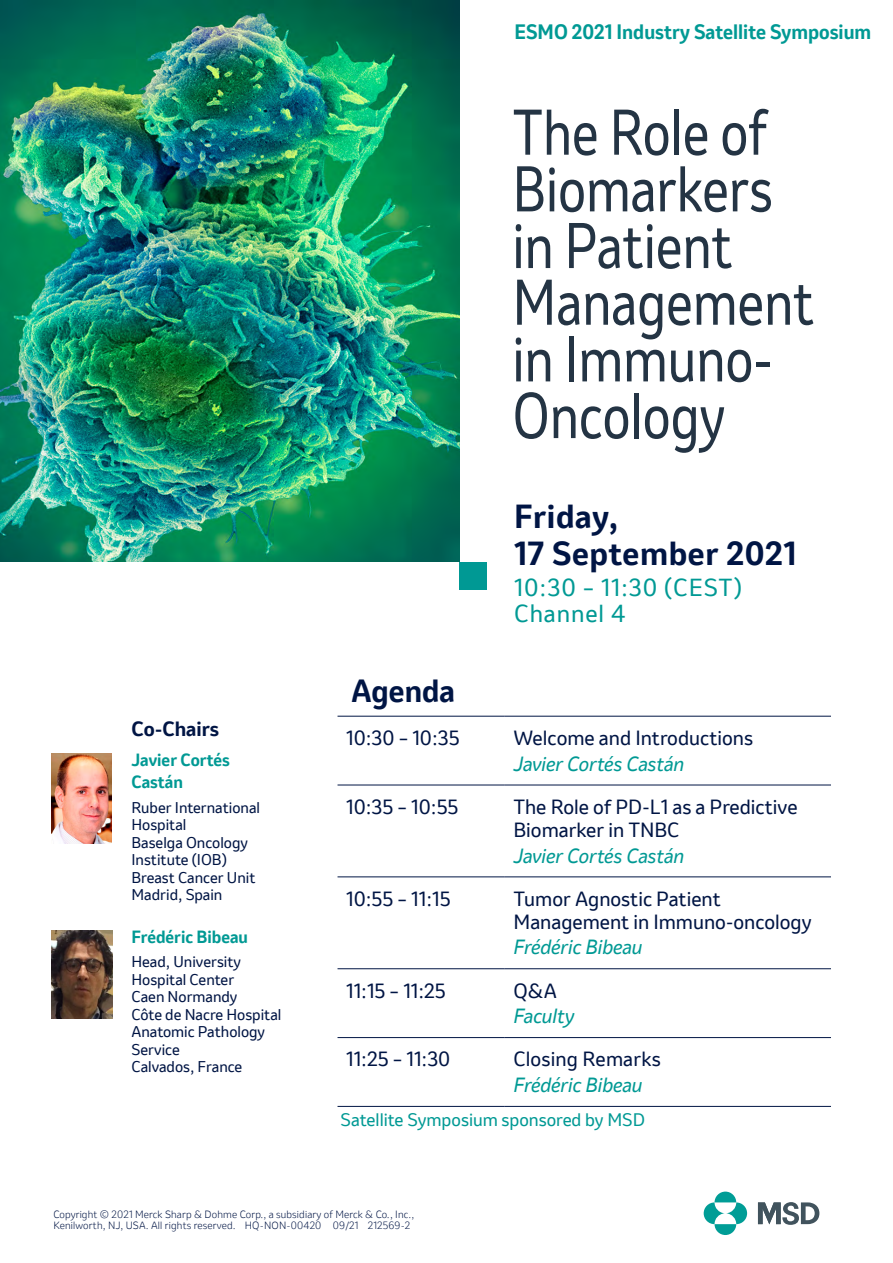
<style>
.page{position:relative;width:893px;height:1263px;background:#fff}
.page>*{position:absolute;margin:0;border:0;box-sizing:border-box;transform-origin:0 0}
.t1{font:59.55px/56.7px "Invention";color:#243444;scale:.84 1}
.t2{font:700 31.2px/37.5px "Invention";letter-spacing:.02em;color:#001544}
.t3{font:700 30px "Invention";color:#001544}
.t4{font:23.1px/26.7px "Invention";letter-spacing:.04em;color:#009994}
.t5{font:700 19.5px "Invention";color:#009994;scale:.95 1}
.t6{font:700 19.35px "Invention";color:#001544}
.t7{font:19.2px/23.1px "Invention";color:#001544}
.t8{font:italic 19.2px "Invention";color:#009994}
.t9{font:16.95px "Invention";color:#009994}
.t10{font:700 16.5px/22px "Invention";color:#009994}
.t11{font:14.55px/17.4px "Invention";color:#001544}
.t12{font:300 9.9px/10.9px "Invention";letter-spacing:.015em;color:#001544}
</style>
<div class="page">
<img style="left:0;top:0;width:459px;height:562px">
<div style="left:459px;top:562px;width:28px;height:28px;background:#009994"></div>
<hr style="left:338px;top:716px;width:167px;height:1px;background:#001544">
<hr style="left:338px;top:784px;width:167px;height:1px;background:#001544">
<hr style="left:505px;top:716px;width:326px;height:1px;background:#001544">
<hr style="left:505px;top:784px;width:326px;height:1px;background:#001544">
<hr style="left:338px;top:876px;width:167px;height:1px;background:#001544">
<hr style="left:505px;top:876px;width:326px;height:1px;background:#001544">
<hr style="left:338px;top:968px;width:167px;height:1px;background:#001544">
<hr style="left:505px;top:968px;width:326px;height:1px;background:#001544">
<hr style="left:338px;top:1037px;width:167px;height:1px;background:#001544">
<hr style="left:505px;top:1037px;width:326px;height:1px;background:#001544">
<hr style="left:338px;top:1106px;width:167px;height:1px;background:#001544">
<hr style="left:505px;top:1106px;width:326px;height:1px;background:#001544">
<img style="left:52px;top:754px;width:60px;height:90px">
<img style="left:52px;top:930px;width:60px;height:88px">
<svg style="left:714px;top:1191px;width:22px;height:11px"></svg>
<svg style="left:714px;top:1224px;width:22px;height:11px"></svg>
<svg style="left:704px;top:1202px;width:20px;height:22px"></svg>
<svg style="left:726px;top:1202px;width:21px;height:22px"></svg>
<svg style="left:758px;top:1202px;width:61px;height:23px"></svg>
<p class="t5" style="left:515px;top:18px;width:377px">ESMO 2021 Industry Satellite Symposium</p>
<h1 class="t1" style="left:512px;top:104px;width:361px">The Role of<br>Biomarkers in Patient<br>Management in Immuno-<br>Oncology</h1>
<p class="t6" style="left:131px;top:715px;width:89px">Co-Chairs</p>
<p class="t10" style="left:131px;top:748px;width:100px">Javier Cortés<br>Castán</p>
<p class="t11" style="left:131px;top:798px;width:130px">Ruber International<br>Hospital<br>Baselga Oncology<br>Institute (IOB)<br>Breast Cancer Unit<br>Madrid, Spain</p>
<p class="t10" style="left:131px;top:925px;width:118px">Frédéric Bibeau</p>
<p class="t11" style="left:131px;top:953px;width:151px">Head, University<br>Hospital Center<br>Caen Normandy<br>Côte de Nacre Hospital<br>Anatomic Pathology<br>Service<br>Calvados, France</p>
<h3 class="t3" style="left:351px;top:669px;width:105px">Agenda</h3>
<h2 class="t2" style="left:514px;top:497px;width:284px">Friday,<br>17 September 2021</h2>
<p class="t4" style="left:514px;top:573px;width:229px">10:30 – 11:30 (CEST)<br>Channel 4</p>
<p class="t7" style="left:346px;top:726px;width:115px">10:30 – 10:35</p>
<p class="t7" style="left:513px;top:726px;width:241px">Welcome and Introductions</p>
<p class="t8" style="left:513px;top:750px;width:172px">Javier Cortés Castán</p>
<p class="t7" style="left:346px;top:795px;width:114px">10:35 – 10:55</p>
<p class="t7" style="left:513px;top:795px;width:286px">The Role of PD-L1 as a Predictive<br>Biomarker in TNBC</p>
<p class="t8" style="left:513px;top:842px;width:172px">Javier Cortés Castán</p>
<p class="t7" style="left:346px;top:887px;width:106px">10:55 – 11:15</p>
<p class="t7" style="left:513px;top:887px;width:300px">Tumor Agnostic Patient<br>Management in Immuno-oncology</p>
<p class="t8" style="left:513px;top:934px;width:131px">Frédéric Bibeau</p>
<p class="t7" style="left:346px;top:979px;width:101px">11:15 – 11:25</p>
<p class="t7" style="left:513px;top:979px;width:45px">Q&amp;A</p>
<p class="t8" style="left:513px;top:1002px;width:62px">Faculty</p>
<p class="t7" style="left:346px;top:1048px;width:106px">11:25 – 11:30</p>
<p class="t7" style="left:513px;top:1048px;width:149px">Closing Remarks</p>
<p class="t8" style="left:513px;top:1071px;width:131px">Frédéric Bibeau</p>
<p class="t9" style="left:341px;top:1108px;width:306px">Satellite Symposium sponsored by MSD</p>
<p class="t12" style="left:53px;top:1208px;width:363px">Copyright © 2021 Merck Sharp &amp; Dohme Corp., a subsidiary of Merck &amp; Co., Inc.,<br>Kenilworth, NJ, USA. All rights reserved. HQ-NON-00420 09/21 212569-2</p>
</div>
